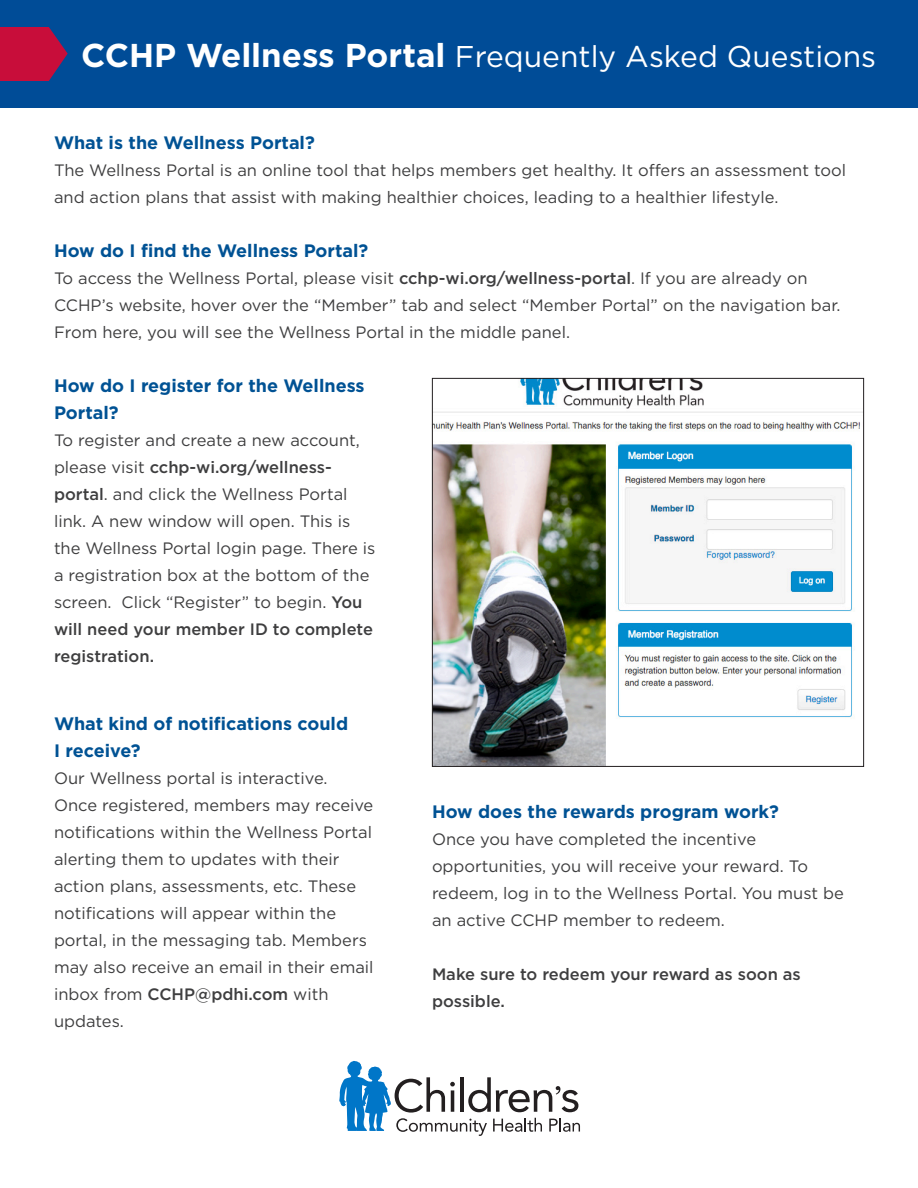
<style>
.page{position:relative;width:918px;height:1188px;background:#fff}
.page>*{position:absolute;margin:0;border:0;box-sizing:border-box;transform-origin:0 0}
.t1{font:30px "Gotham";color:#fff}
.t2{font:700 18px/27px "Gotham";color:#005294}
.t3{font:16.5px/27px "Gotham";color:#3e3e3f}
.t4{font:500 16.5px/27px "Gotham";color:#3e3e3f}
.s1{font-weight:700;font-size:33px}
.s2{font-weight:500}
</style>
<div class="page">
<div style="left:0;top:0;width:918px;height:108px;background:#004c97"></div>
<svg style="left:339px;top:1061px;width:241px;height:75px"></svg>
<img style="left:434px;top:380px;width:428px;height:385px">
<svg style="left:0;top:27px;width:68px;height:54px;background:#ab1647"></svg>
<p class="t1" style="left:81px;top:37px;width:796px"><span class="s1">CCHP Wellness Portal</span> Frequently Asked Questions</p>
<p class="t2" style="left:54px;top:129px;width:262px">What is the Wellness Portal?</p>
<p class="t3" style="left:54px;top:157px;width:794px">The Wellness Portal is an online tool that helps members get healthy. It offers an assessment tool and action plans that assist with making healthier choices, leading to a healthier lifestyle.</p>
<p class="t2" style="left:54px;top:237px;width:316px">How do I find the Wellness Portal?</p>
<p class="t3" style="left:54px;top:265px;width:788px">To access the Wellness Portal, please visit <span class="s2">cchp-wi.org/wellness-portal</span>. If you are already on<br>CCHP’s website, hover over the “Member” tab and select “Member Portal” on the navigation bar.<br>From here, you will see the Wellness Portal in the middle panel.</p>
<p class="t2" style="left:54px;top:372px;width:312px">How do I register for the Wellness<br>Portal?</p>
<p class="t3" style="left:54px;top:427px;width:323px">To register and create a new account, please visit <span class="s2">cchp-wi.org/wellness&shy;portal</span>. and click the Wellness Portal link. A new window will open. This is the Wellness Portal login page. There is a registration box at the bottom of the screen. Click “Register” to begin. <span class="s2">You will need your member ID to complete registration.</span></p>
<p class="t2" style="left:54px;top:710px;width:296px">What kind of notifications could</p>
<p class="t2" style="left:54px;top:737px;width:88px">I receive?</p>
<p class="t3" style="left:54px;top:764px;width:321px">Our Wellness portal is interactive.<br>Once registered, members may receive notifications within the Wellness Portal alerting them to updates with their action plans, assessments, etc. These notifications will appear within the portal, in the messaging tab. Members may also receive an email in their email inbox from <span class="s2">CCHP@pdhi.com</span> with updates.</p>
<p class="t2" style="left:432px;top:798px;width:349px">How does the rewards program work?</p>
<p class="t3" style="left:432px;top:825px;width:413px">Once you have completed the incentive opportunities, you will receive your reward. To redeem, log in to the Wellness Portal. You must be an active CCHP member to redeem.</p>
<p class="t4" style="left:432px;top:960px;width:370px">Make sure to redeem your reward as soon as possible.</p>
</div>
